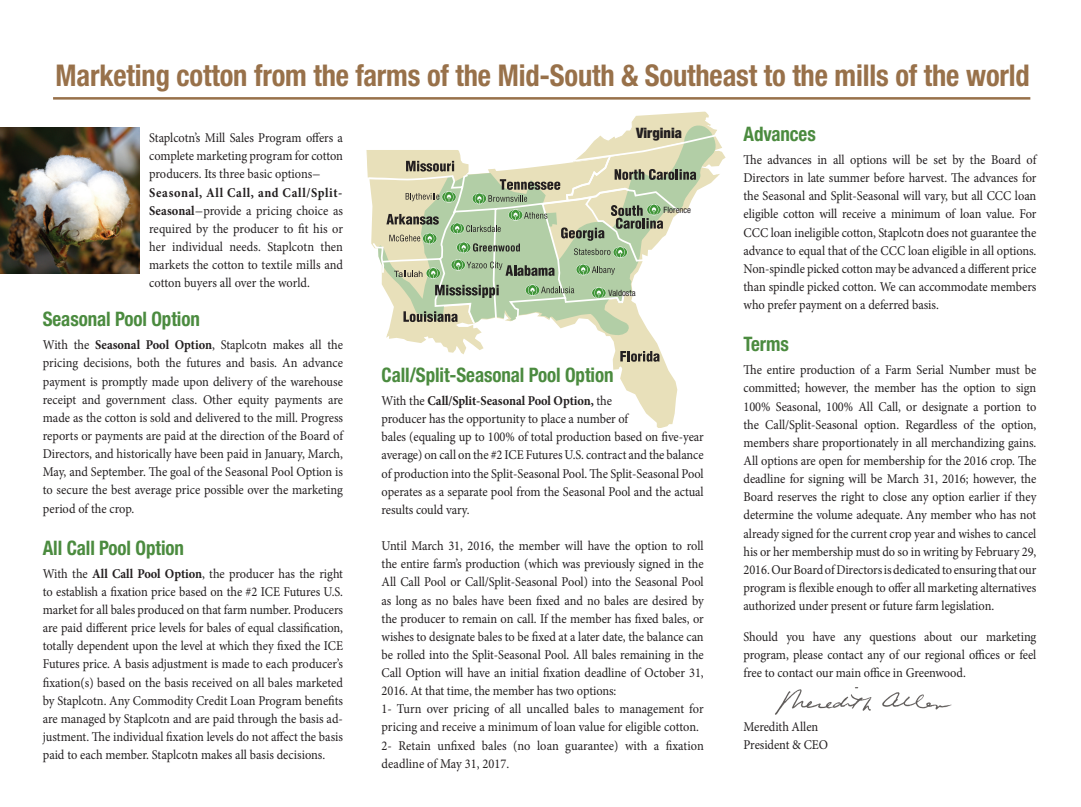
<style>
.page{position:relative;width:1081px;height:807px;background:#fff}
.page>*{position:absolute;margin:0;border:0;box-sizing:border-box;transform-origin:0 0}
.t1{font:700 condensed 30px "Helvetica Neue";letter-spacing:-.005em;color:#98714a;scale:.95 1}
.t2{font:700 condensed 20px "Helvetica Neue";letter-spacing:-.005em;color:#4b8b3f;scale:.95 1}
.t3{font:900 condensed 14.38px "Helvetica Neue";color:#231f20}
.t4{font:13.5px/18.1px "Minion Pro";letter-spacing:-.005em;color:#231f20;text-align:justify;scale:.92 1}
.t5{font:13.5px/18.1px "Minion Pro";letter-spacing:-.005em;color:#231f20;text-align:justify;scale:1.22 1}
.t6{font:condensed 8.75px "Helvetica Neue";color:#231f20}
.s1{font-weight:700}
</style>
<div class="page">
<svg style="left:386px;top:152px;width:339px;height:276px"></svg>
<svg style="left:620px;top:351px;width:39px;height:11px"></svg>
<svg style="left:366px;top:111px;width:356px;height:225px"></svg>
<hr style="left:53px;top:97px;width:977px;height:3px;background:#98714a">
<img style="left:0;top:128px;width:139px;height:146px">
<img style="left:775px;top:687px;width:177px;height:28px">
<h1 class="t1" style="left:55px;top:57px;width:1026px">Marketing cotton from the farms of the Mid-South &amp; Southeast to the mills of the world</h1>
<p class="t4" style="left:149px;top:129px;width:212px">Staplcotn’s Mill Sales Program offers a complete marketing program for cotton producers. Its three basic options–</p>
<p class="t5" style="left:149px;top:183px;width:160px"><span class="s1">Seasonal, All Call, and Call/Split-Seasonal</span>–provide a pricing choice as required by the producer to fit his or her individual needs. Staplcotn then markets the cotton to textile mills and cotton buyers all over the world.</p>
<h2 class="t2" style="left:43px;top:307px;width:167px">Seasonal Pool Option</h2>
<p class="t4" style="left:43px;top:336px;width:329px">With the <span class="s1">Seasonal Pool Option</span>, Staplcotn makes all the pricing decisions, both the futures and basis. An advance payment is promptly made upon delivery of the warehouse receipt and government class. Other equity payments are made as the cotton is sold and delivered to the mill. Progress reports or payments are paid at the direction of the Board of Directors, and historically have been paid in January, March, May, and September. The goal of the Seasonal Pool Option is to secure the best average price possible over the marketing period of the crop.</p>
<h2 class="t2" style="left:43px;top:535px;width:150px">All Call Pool Option</h2>
<p class="t4" style="left:43px;top:564px;width:328px">With the <span class="s1">All Call Pool Option</span>, the producer has the right to establish a fixation price based on the #2 ICE Futures U.S. market for all bales produced on that farm number. Producers are paid different price levels for bales of equal classification, totally dependent upon the level at which they fixed the ICE Futures price. A basis adjustment is made to each producer’s fixation(s) based on the basis received on all bales marketed by Staplcotn. Any Commodity Credit Loan Program benefits are managed by Staplcotn and are paid through the basis ad&shy;justment. The individual fixation levels do not affect the basis paid to each member. Staplcotn makes all basis decisions.</p>
<p class="t3" style="left:636px;top:124px;width:47px">Virginia</p>
<p class="t6" style="left:663px;top:205px;width:29px">Florence</p>
<p class="t6" style="left:608px;top:288px;width:29px">Valdosta</p>
<h2 class="t2" style="left:381px;top:363px;width:246px">Call/Split-Seasonal Pool Option</h2>
<p class="t4" style="left:381px;top:392px;width:351px;text-align:left">With the <span class="s1">Call/Split-Seasonal Pool Option,</span> the<br>producer has the opportunity to place a number of<br>bales (equaling up to 100% of total production based on five-year average) on call on the #2 ICE Futures U.S. contract and the balance of production into the Split-Seasonal Pool. The Split-Seasonal Pool operates as a separate pool from the Seasonal Pool and the actual results could vary.</p>
<p class="t4" style="left:381px;top:537px;width:351px;text-align:left">Until March 31, 2016, the member will have the option to roll the entire farm’s production (which was previously signed in the All Call Pool or Call/Split-Seasonal Pool) into the Seasonal Pool as long as no bales have been fixed and no bales are desired by the producer to remain on call. If the member has fixed bales, or wishes to designate bales to be fixed at a later date, the balance can be rolled into the Split-Seasonal Pool. All bales remaining in the Call Option will have an initial fixation deadline of October 31, 2016. At that time, the member has two options:<br>1- Turn over pricing of all uncalled bales to management for pricing and receive a minimum of loan value for eligible cotton.<br>2- Retain unfixed bales (no loan guarantee) with a fixation deadline of May 31, 2017.</p>
<h2 class="t2" style="left:743px;top:122px;width:78px">Advances</h2>
<p class="t4" style="left:743px;top:151px;width:321px">The advances in all options will be set by the Board of Directors in late summer before harvest. The advances for the Seasonal and Split-Seasonal will vary, but all CCC loan eligible cotton will receive a minimum of loan value. For CCC loan ineligible cotton, Staplcotn does not guarantee the advance to equal that of the CCC loan eligible in all options.<br>Non-spindle picked cotton may be advanced a different price than spindle picked cotton. We can accommodate members who prefer payment on a deferred basis.</p>
<h2 class="t2" style="left:743px;top:332px;width:49px">Terms</h2>
<p class="t4" style="left:743px;top:361px;width:320px">The entire production of a Farm Serial Number must be committed; however, the member has the option to sign 100% Seasonal, 100% All Call, or designate a portion to the Call/Split-Seasonal option. Regardless of the option, members share proportionately in all merchandizing gains.<br>All options are open for membership for the 2016 crop. The deadline for signing will be March 31, 2016; however, the Board reserves the right to close any option earlier if they determine the volume adequate. Any member who has not already signed for the current crop year and wishes to cancel his or her membership must do so in writing by February 29, 2016. Our Board of Directors is dedicated to ensuring that our program is flexible enough to offer all marketing alternatives authorized under present or future farm legislation.</p>
<p class="t4" style="left:743px;top:627px;width:320px">Should you have any questions about our marketing program, please contact any of our regional offices or feel free to contact our main office in Greenwood.</p>
<p class="t4" style="left:743px;top:718px;width:93px">Meredith Allen<br>President &amp; CEO</p>
</div>
